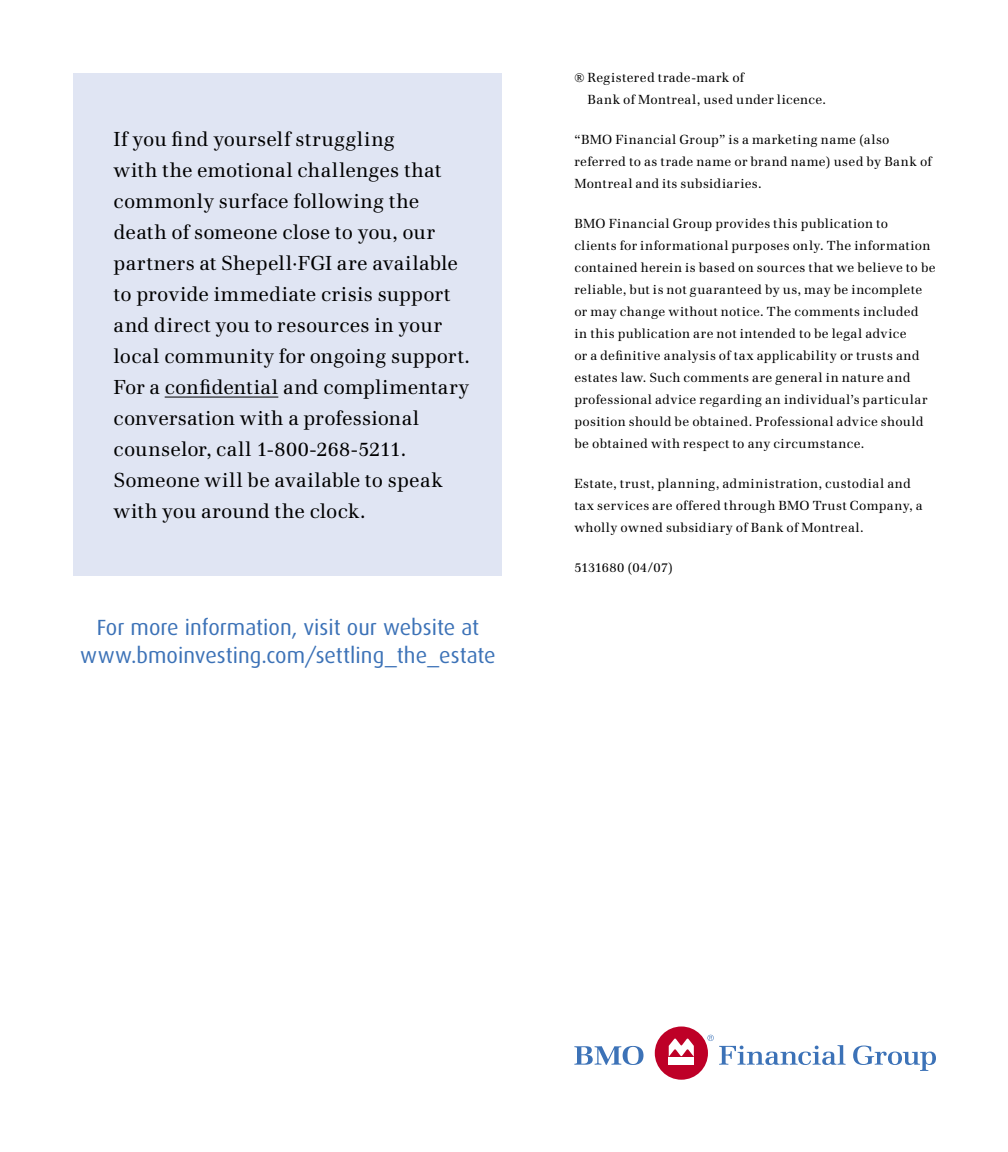
<style>
.page{position:relative;width:1008px;height:1152px;background:#fff}
.page>*{position:absolute;margin:0;border:0;box-sizing:border-box;transform-origin:0 0}
.Subtitles{font:22px/28px "Dax";color:#3c72b7;text-align:center}
.Body{font:20px/31px "Emona";letter-spacing:.01em;color:#000}
.Body-2{font:13px/22px "Emona";letter-spacing:.03em;color:#000}
.Body-3{font:13px "Emona";color:#000}
</style>
<div class="page">
<div style="left:73px;top:73px;width:428px;height:503px;background:#e0e5f3"></div>
<hr style="left:165px;top:397px;width:113px;height:1px;background:#000">
<svg style="left:853px;top:1046px;width:83px;height:25px"></svg>
<div style="left:655px;top:1027px;width:53px;height:53px;background:#be0027;border-radius:50%"></div>
<div style="left:669px;top:1057px;width:25px;height:8px;background:#fff"></div>
<svg style="left:669px;top:1038px;width:25px;height:19px"></svg>
<svg style="left:574px;top:1046px;width:70px;height:19px"></svg>
<svg style="left:707px;top:1035px;width:139px;height:30px"></svg>
<p class="Body" style="left:114px;top:124px;width:358px">If you find yourself struggling<br>with the emotional challenges that commonly surface following the death of someone close to you, our partners at Shepell·FGI are available to provide immediate crisis support and direct you to resources in your local community for ongoing support.<br>For a confidential and complimentary conversation with a professional counselor, call 1-800-268-5211.<br>Someone will be available to speak with you around the clock.</p>
<p class="Subtitles" style="left:80px;top:613px;width:417px">For more information, visit our website at www.bmoinvesting.com/settling_the_estate</p>
<p class="Body-2" style="left:587px;top:66px;width:240px;text-indent:-13px">® Registered trade-mark of<br>Bank of Montreal, used under licence.</p>
<p class="Body-2" style="left:574px;top:128px;width:359px">“BMO Financial Group” is a marketing name (also referred to as trade name or brand name) used by Bank of<br>Montreal and its subsidiaries.</p>
<p class="Body-2" style="left:574px;top:212px;width:363px">BMO Financial Group provides this publication to<br>clients for informational purposes only. The information contained herein is based on sources that we believe to be reliable, but is not guaranteed by us, may be incomplete or may change without notice. The comments included<br>in this publication are not intended to be legal advice<br>or a definitive analysis of tax applicability or trusts and estates law. Such comments are general in nature and professional advice regarding an individual’s particular position should be obtained. Professional advice should be obtained with respect to any circumstance.</p>
<p class="Body-2" style="left:574px;top:472px;width:350px">Estate, trust, planning, administration, custodial and tax services are offered through BMO Trust Company, a wholly owned subsidiary of Bank of Montreal.</p>
<p class="Body-3" style="left:574px;top:560px;width:100px">5131680 (04/07)</p>
</div>
